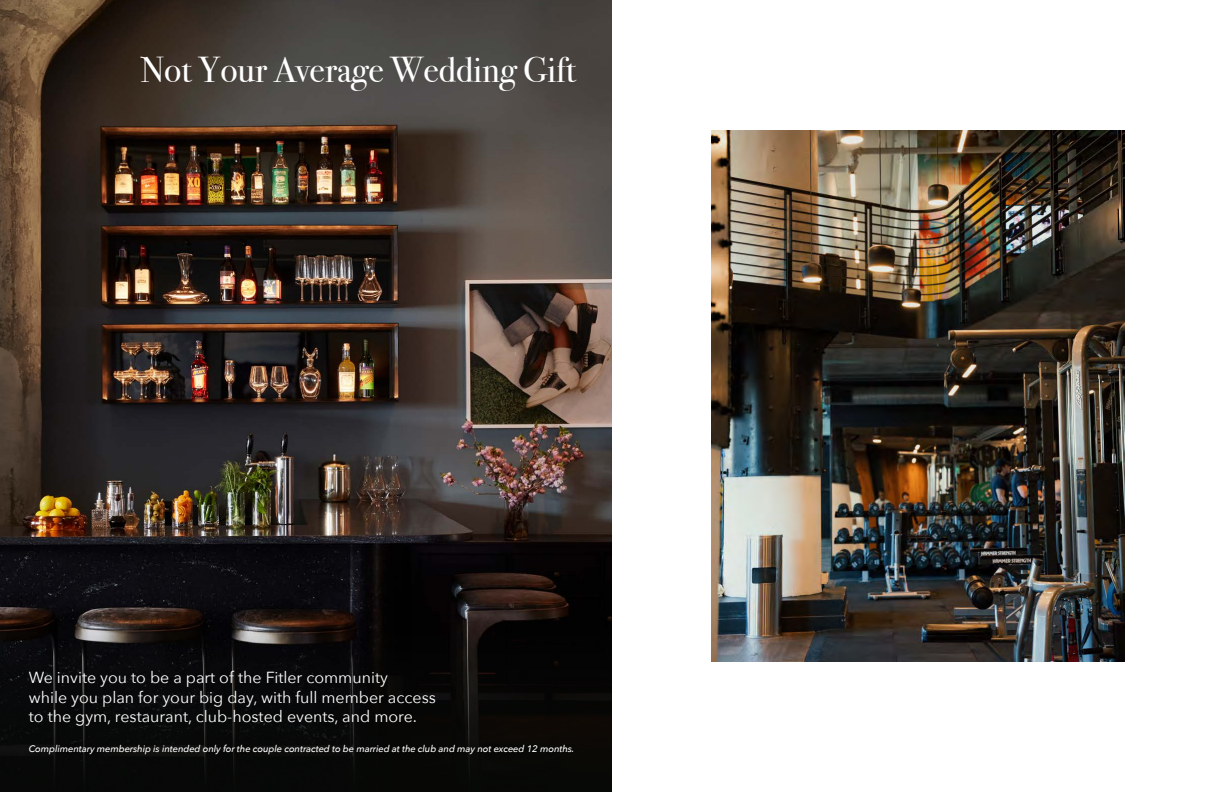
<style>
.page{position:relative;width:1224px;height:792px;background:#fff}
.page>*{position:absolute;margin:0;border:0;box-sizing:border-box;transform-origin:0 0}
.t1{font:36px "Bodoni Svty Two ITCTT";color:#fff}
.t2{font:16px/19.2px "Avenir Next";color:#fff}
.t3{font:italic 500 9.5px "Avenir Next";letter-spacing:-.01em;color:#fff}
</style>
<div class="page">
<img style="left:0;top:0;width:612px;height:585px">
<svg style="left:0;top:585px;width:612px;height:207px;background:#0d0c0b"></svg>
<img style="left:711px;top:130px;width:414px;height:532px">
<h1 class="t1" style="left:141px;top:40px;width:437px">Not Your Average Wedding Gift</h1>
<p class="t2" style="left:29px;top:668px;width:409px">We invite you to be a part of the Fitler community<br>while you plan for your big day, with full member access to the gym, restaurant, club-hosted events, and more.</p>
<p class="t3" style="left:29px;top:741px;width:547px">Complimentary membership is intended only for the couple contracted to be married at the club and may not exceed 12 months.</p>
</div>
